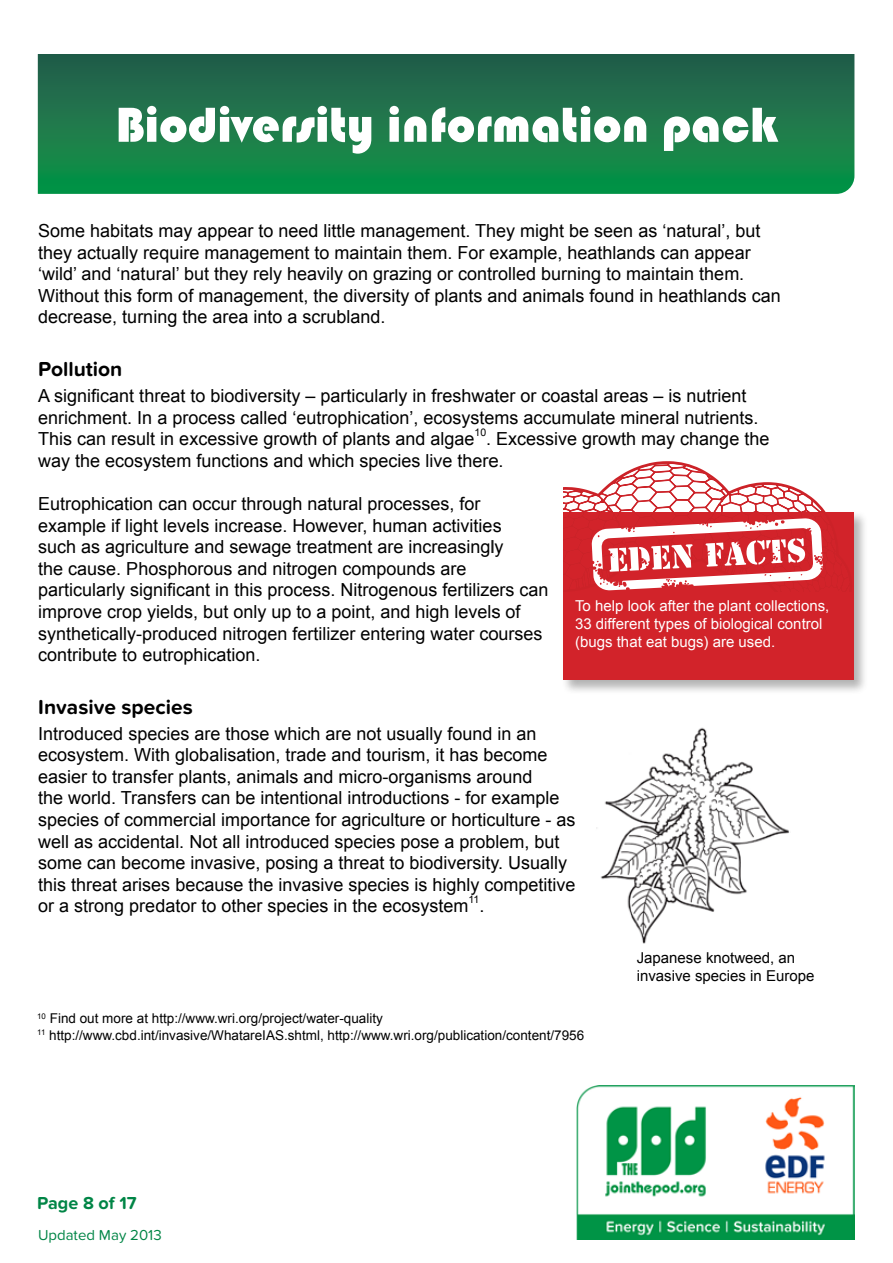
<style>
.page{position:relative;width:893px;height:1263px;background:#fff}
.page>*{position:absolute;margin:0;border:0;box-sizing:border-box;transform-origin:0 0}
.t1{font:51px "Bauhaus 93";color:#fff}
.t2{font:700 21px "Proxima Nova Soft";color:#000}
.t3{font:18px/21.6px "Arial";color:#000}
.t4{font:700 18px "Proxima Nova Soft";color:#008546}
.t5{font:15px/18px "Arial";color:#fff}
.t6{font:15px/18px "Arial";color:#000}
.t7{font:15px "Proxima Nova Soft";color:#008546}
.t8{font:13.5px/16.2px "Arial";color:#000}
.t9{font:10.5px "Arial";color:#000}
</style>
<div class="page">
<img style="left:576px;top:1085px;width:278px;height:154px">
<svg style="left:38px;top:54px;width:816px;height:140px;background:#197849"></svg>
<div style="left:561px;top:510px;width:307px;height:185px;background:#000;opacity:.3"></div>
<div style="left:563px;top:512px;width:291px;height:168px;background:#d2232a"></div>
<svg style="left:563px;top:461px;width:289px;height:130px"></svg>
<img style="left:596px;top:727px;width:193px;height:217px">
<h1 class="t1" style="left:115px;top:96px;width:664px">Biodiversity information pack</h1>
<p class="t3" style="left:38px;top:220px;width:744px">Some habitats may appear to need little management. They might be seen as ‘natural’, but they actually require management to maintain them. For example, heathlands can appear ‘wild’ and ‘natural’ but they rely heavily on grazing or controlled burning to maintain them.<br>Without this form of management, the diversity of plants and animals found in heathlands can decrease, turning the area into a scrubland.</p>
<p class="t2" style="left:38px;top:357px;width:86px">Pollution</p>
<p class="t3" style="left:38px;top:385px;width:722px">A significant threat to biodiversity – particularly in freshwater or coastal areas – is nutrient enrichment. In a process called ‘eutrophication’, ecosystems accumulate mineral nutrients.<br>This can result in excessive growth of plants and algae</p>
<p class="t9" style="left:475px;top:426px;width:13px">10</p>
<p class="t3" style="left:38px;top:428px;width:733px;text-indent:448px">. Excessive growth may change the way the ecosystem functions and which species live there.</p>
<p class="t3" style="left:38px;top:493px;width:512px">Eutrophication can occur through natural processes, for example if light levels increase. However, human activities<br>such as agriculture and sewage treatment are increasingly<br>the cause. Phosphorous and nitrogen compounds are particularly significant in this process. Nitrogenous fertilizers can improve crop yields, but only up to a point, and high levels of synthetically-produced nitrogen fertilizer entering water courses contribute to eutrophication.</p>
<p class="t2" style="left:38px;top:695px;width:156px">Invasive species</p>
<p class="t3" style="left:38px;top:723px;width:539px">Introduced species are those which are not usually found in an ecosystem. With globalisation, trade and tourism, it has become easier to transfer plants, animals and micro-organisms around<br>the world. Transfers can be intentional introductions - for example species of commercial importance for agriculture or horticulture - as well as accidental. Not all introduced species pose a problem, but some can become invasive, posing a threat to biodiversity. Usually this threat arises because the invasive species is highly competitive or a strong predator to other species in the ecosystem</p>
<p class="t5" style="left:575px;top:597px;width:256px">To help look after the plant collections,<br>33 different types of biological control (bugs that eat bugs) are used.</p>
<p class="t9" style="left:468px;top:893px;width:12px">11</p>
<p class="t3" style="left:479px;top:895px;width:7px">.</p>
<p class="t8" style="left:37px;top:1011px;width:548px"><sup>10</sup> Find out more at http://www.wri.org/project/water-quality<br><sup>11</sup> http://www.cbd.int/invasive/WhatareIAS.shtml, http://www.wri.org/publication/content/7956</p>
<p class="t6" style="left:637px;top:949px;width:179px">Japanese knotweed, an invasive species in Europe</p>
<p class="t4" style="left:37px;top:1192px;width:101px">Page 8 of 17</p>
<p class="t7" style="left:38px;top:1226px;width:125px">Updated May 2013</p>
</div>
